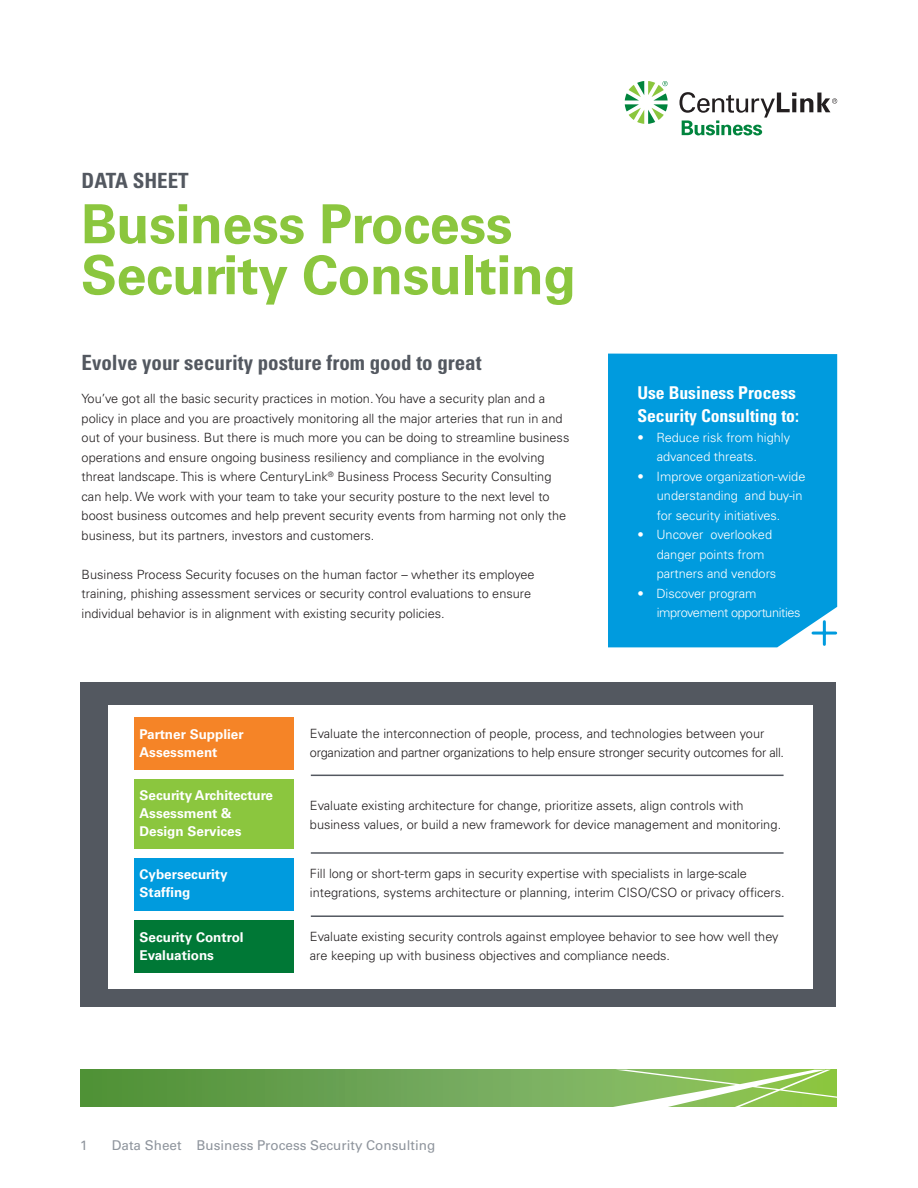
<style>
.page{position:relative;width:918px;height:1188px;background:#fff}
.page>*{position:absolute;margin:0;border:0;box-sizing:border-box;transform-origin:0 0}
.t1{font:700 54px/51px "Univers";letter-spacing:-.01em;color:#8bc63e}
.Headline_1_Column{font:700 condensed 21px "Univers";color:#535860}
.Doc_Type{font:700 condensed 21px "Univers";color:#535860}
.Right_Rail_Heading{font:700 condensed 17.7px/23.9px "Univers";color:#fff}
.Suheads{font:700 13.5px/18px "Univers";color:#fff}
.Page_Number{font:13.5px "Univers LT Std";color:#8f959d}
.Body_Copy{font:300 12.75px/19.5px "Univers";color:#231f20}
.t2{font:300 12.75px/19.5px "Univers";color:#fff}
.Body_Copy-2{font:300 12.75px/19.5px "Univers";letter-spacing:-.02em;color:#231f20}
.t3{font:300 12.75px/19.5px "Univers";letter-spacing:-.03em;color:#fff}
</style>
<div class="page">
<svg style="left:80px;top:1070px;width:533px;height:37px;background:#69a250"></svg>
<svg style="left:613px;top:1070px;width:224px;height:37px;background:#9fcb73"></svg>
<svg style="left:625px;top:81px;width:43px;height:43px"></svg>
<svg style="left:679px;top:92px;width:158px;height:43px"></svg>
<div style="left:608px;top:354px;width:229px;height:293px;background:#009bde"></div>
<hr style="left:823px;top:622px;width:3px;height:22px;background:#009bde">
<hr style="left:813px;top:632px;width:23px;height:3px;background:#009bde">
<div style="left:80px;top:683px;width:756px;height:324px;background:#535860"></div>
<div style="left:108px;top:705px;width:705px;height:283px;background:#fff"></div>
<div style="left:135px;top:717px;width:159px;height:53px;background:#f58427"></div>
<div style="left:135px;top:779px;width:159px;height:69px;background:#8bc63e"></div>
<div style="left:135px;top:858px;width:159px;height:53px;background:#009bde"></div>
<div style="left:135px;top:920px;width:159px;height:53px;background:#007836"></div>
<hr style="left:311px;top:775px;width:473px;height:1px;background:#535860">
<hr style="left:311px;top:852px;width:473px;height:2px;background:#535860">
<hr style="left:311px;top:915px;width:473px;height:2px;background:#535860">
<p class="Doc_Type" style="left:82px;top:167px;width:109px">DATA SHEET</p>
<p class="t1" style="left:81px;top:199px;width:497px">Business Process<br>Security Consulting</p>
<p class="Headline_1_Column" style="left:82px;top:350px;width:402px">Evolve your security posture from good to great</p>
<p class="Body_Copy" style="left:82px;top:389px;width:489px">You’ve got all the basic security practices in motion. You have a security plan and a policy in place and you are proactively monitoring all the major arteries that run in and out of your business. But there is much more you can be doing to streamline business operations and ensure ongoing business resiliency and compliance in the evolving threat landscape. This is where CenturyLink<sup>®</sup> Business Process Security Consulting can help. We work with your team to take your security posture to the next level to boost business outcomes and help prevent security events from harming not only the business, but its partners, investors and customers.</p>
<p class="Body_Copy" style="left:82px;top:565px;width:455px">Business Process Security focuses on the human factor – whether its employee training, phishing assessment services or security control evaluations to ensure individual behavior is in alignment with existing security policies.</p>
<p class="Right_Rail_Heading" style="left:637px;top:380px;width:163px">Use Business Process<br>Security Consulting to:</p>
<p class="t2" style="left:657px;top:428px;width:135px;text-indent:-20px">• Reduce risk from highly advanced threats.</p>
<p class="t2" style="left:657px;top:467px;width:150px;text-indent:-20px">• Improve organization-wide understanding and buy-in for security initiatives.</p>
<p class="t2" style="left:657px;top:525px;width:121px;text-indent:-20px">• Uncover overlooked danger points from partners and vendors</p>
<p class="t3" style="left:657px;top:584px;width:145px;text-indent:-20px">• Discover program improvement opportunities</p>
<p class="Suheads" style="left:140px;top:725px;width:106px">Partner Supplier<br>Assessment</p>
<p class="Suheads" style="left:140px;top:786px;width:135px">Security Architecture<br>Assessment &amp;<br>Design Services</p>
<p class="Suheads" style="left:140px;top:865px;width:89px">Cybersecurity<br>Staffing</p>
<p class="Suheads" style="left:140px;top:928px;width:106px">Security Control<br>Evaluations</p>
<p class="Body_Copy-2" style="left:310px;top:723px;width:476px">Evaluate the interconnection of people, process, and technologies between your organization and partner organizations to help ensure stronger security outcomes for all.</p>
<p class="Body_Copy" style="left:310px;top:795px;width:473px">Evaluate existing architecture for change, prioritize assets, align controls with business values, or build a new framework for device management and monitoring.</p>
<p class="Body_Copy" style="left:310px;top:864px;width:476px">Fill long or short-term gaps in security expertise with specialists in large-scale integrations, systems architecture or planning, interim CISO/CSO or privacy officers.</p>
<p class="Body_Copy" style="left:310px;top:927px;width:470px">Evaluate existing security controls against employee behavior to see how well they are keeping up with business objectives and compliance needs.</p>
<p class="Page_Number" style="left:80px;top:1137px;width:9px">1</p>
<p class="Page_Number" style="left:112px;top:1137px;width:325px">Data Sheet Business Process Security Consulting</p>
</div>
